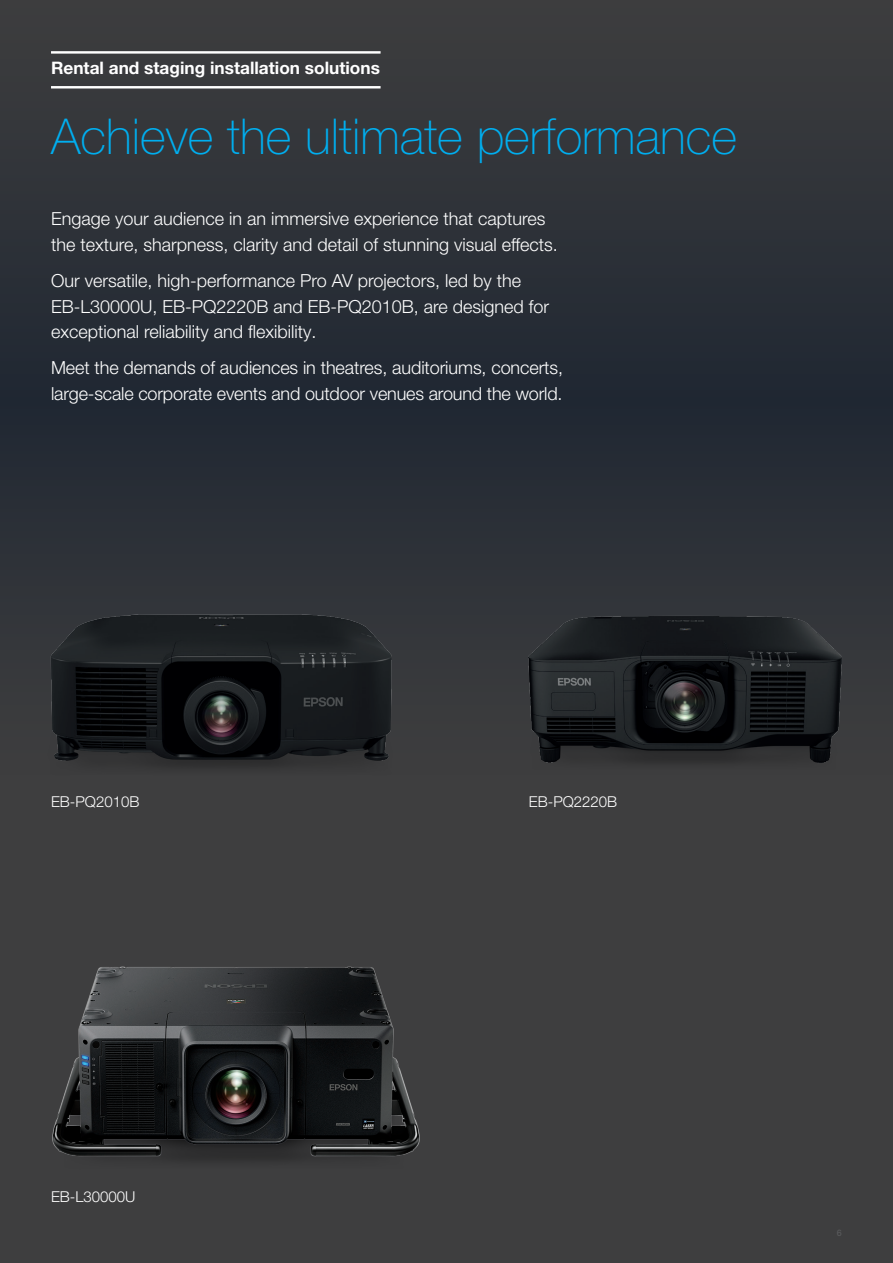
<style>
.page{position:relative;width:893px;height:1263px;background:#3e3e3f}
.page>*{position:absolute;margin:0;border:0;box-sizing:border-box;transform-origin:0 0}
.t1{font:100 49.5px "Helvetica Neue LT Pro";color:#00aeef}
.t2{font:300 18px/25.5px "Helvetica Neue LT Pro";color:#fff}
.t3{font:700 17.25px "Helvetica Neue LT Pro";color:#fff}
.t4{font:300 15px "Helvetica Neue LT Pro";color:#fff}
.t5{font:500 9px "Helvetica Neue LT Pro";color:#57585a}
</style>
<div class="page">
<svg style="left:0;top:88px;width:893px;height:536px;fill:#2b3037"></svg>
<img style="left:505px;top:596px;width:352px;height:167px">
<img style="left:34px;top:607px;width:379px;height:161px">
<img style="left:52px;top:966px;width:368px;height:195px">
<hr style="left:51px;top:51px;width:330px;height:3px;background:#fff">
<hr style="left:51px;top:86px;width:330px;height:2px;background:#fff">
<p class="t3" style="left:51px;top:57px;width:330px">Rental and staging installation solutions</p>
<h1 class="t1" style="left:51px;top:107px;width:688px">Achieve the ultimate performance</h1>
<p class="t2" style="left:51px;top:206px;width:508px">Engage your audience in an immersive experience that captures the texture, sharpness, clarity and detail of stunning visual effects.</p>
<p class="t2" style="left:51px;top:268px;width:500px">Our versatile, high-performance Pro AV projectors, led by the<br>EB-L30000U, EB-PQ2220B and EB-PQ2010B, are designed for exceptional reliability and flexibility.</p>
<p class="t2" style="left:51px;top:355px;width:514px">Meet the demands of audiences in theatres, auditoriums, concerts, large-scale corporate events and outdoor venues around the world.</p>
<p class="t4" style="left:51px;top:792px;width:90px">EB-PQ2010B</p>
<p class="t4" style="left:529px;top:792px;width:90px">EB-PQ2220B</p>
<p class="t4" style="left:51px;top:1187px;width:86px">EB-L30000U</p>
<p class="t5" style="left:837px;top:1227px;width:7px">6</p>
</div>
